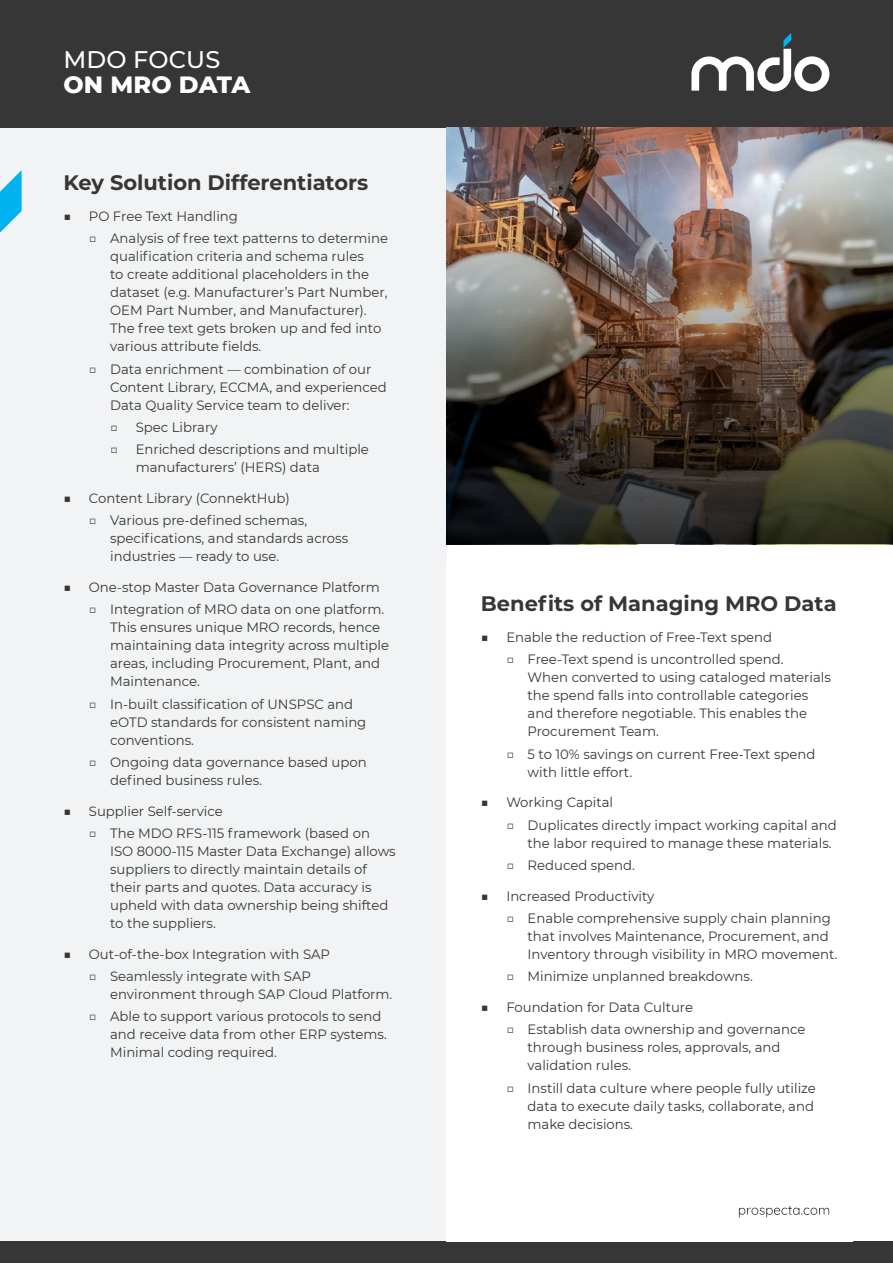
<style>
.page{position:relative;width:893px;height:1263px;background:#fff}
.page>*{position:absolute;margin:0;border:0;box-sizing:border-box;transform-origin:0 0}
.t1{font:800 24px "Montserrat";color:#fff}
.t2{font:500 24px "Montserrat";letter-spacing:.005em;color:#fff}
.t3{font:700 21px "Montserrat";color:#363636}
.t4{font:13.5px/18px "Montserrat";color:#363636}
</style>
<div class="page">
<div style="left:0;top:128px;width:446px;height:1135px;background:#f2f3f4"></div>
<div style="left:0;top:0;width:893px;height:128px;background:#363636"></div>
<svg style="left:691px;top:33px;width:138px;height:58px"></svg>
<div style="left:0;top:1241px;width:893px;height:22px;background:#363636"></div>
<img style="left:446px;top:128px;width:447px;height:416px">
<svg style="left:739px;top:1206px;width:90px;height:11px"></svg>
<svg style="left:0;top:170px;width:22px;height:63px"></svg>
<h1 class="t2" style="left:63px;top:42px;width:158px">MDO FOCUS</h1>
<h1 class="t1" style="left:63px;top:67px;width:188px">ON MRO DATA</h1>
<h2 class="t3" style="left:63px;top:168px;width:306px">Key Solution Differentiators</h2>
<p class="t4" style="left:63px;top:207px;width:176px">■ PO Free Text Handling</p>
<p class="t4" style="left:110px;top:229px;width:279px;text-indent:-21px">□ Analysis of free text patterns to determine qualification criteria and schema rules<br>to create additional placeholders in the dataset (e.g. Manufacturer’s Part Number, OEM Part Number, and Manufacturer).<br>The free text gets broken up and fed into various attribute fields.</p>
<p class="t4" style="left:110px;top:359px;width:278px;text-indent:-21px">□ Data enrichment — combination of our<br>Content Library, ECCMA, and experienced<br>Data Quality Service team to deliver:</p>
<p class="t4" style="left:110px;top:418px;width:109px">□ Spec Library</p>
<p class="t4" style="left:136px;top:440px;width:235px;text-indent:-26px">□ Enriched descriptions and multiple manufacturers’ (HERS) data</p>
<p class="t4" style="left:63px;top:489px;width:228px">■ Content Library (ConnektHub)</p>
<p class="t4" style="left:110px;top:511px;width:240px;text-indent:-21px">□ Various pre-defined schemas, specifications, and standards across industries — ready to use.</p>
<p class="t4" style="left:63px;top:578px;width:318px">■ One-stop Master Data Governance Platform</p>
<p class="t4" style="left:110px;top:600px;width:280px;text-indent:-21px">□ Integration of MRO data on one platform.<br>This ensures unique MRO records, hence maintaining data integrity across multiple areas, including Procurement, Plant, and Maintenance.</p>
<p class="t4" style="left:110px;top:694px;width:258px;text-indent:-21px">□ In-built classification of UNSPSC and eOTD standards for consistent naming conventions.</p>
<p class="t4" style="left:110px;top:752px;width:258px;text-indent:-21px">□ Ongoing data governance based upon defined business rules.</p>
<p class="t4" style="left:63px;top:801px;width:161px">■ Supplier Self-service</p>
<p class="t4" style="left:110px;top:823px;width:287px;text-indent:-21px">□ The MDO RFS-115 framework (based on ISO 8000-115 Master Data Exchange) allows suppliers to directly maintain details of their parts and quotes. Data accuracy is upheld with data ownership being shifted to the suppliers.</p>
<p class="t4" style="left:63px;top:944px;width:268px">■ Out-of-the-box Integration with SAP</p>
<p class="t4" style="left:110px;top:966px;width:284px;text-indent:-21px">□ Seamlessly integrate with SAP environment through SAP Cloud Platform.</p>
<p class="t4" style="left:110px;top:1007px;width:278px;text-indent:-21px">□ Able to support various protocols to send and receive data from other ERP systems.<br>Minimal coding required.</p>
<h2 class="t3" style="left:481px;top:589px;width:357px">Benefits of Managing MRO Data</h2>
<p class="t4" style="left:481px;top:628px;width:293px">■ Enable the reduction of Free-Text spend</p>
<p class="t4" style="left:528px;top:650px;width:305px;text-indent:-21px">□ Free-Text spend is uncontrolled spend.<br>When converted to using cataloged materials the spend falls into controllable categories and therefore negotiable. This enables the Procurement Team.</p>
<p class="t4" style="left:528px;top:744px;width:289px;text-indent:-21px">□ 5 to 10% savings on current Free-Text spend with little effort.</p>
<p class="t4" style="left:481px;top:793px;width:134px">■ Working Capital</p>
<p class="t4" style="left:528px;top:815px;width:311px;text-indent:-21px">□ Duplicates directly impact working capital and the labor required to manage these materials.</p>
<p class="t4" style="left:506px;top:856px;width:130px">□ Reduced spend.</p>
<p class="t4" style="left:481px;top:886px;width:175px">■ Increased Productivity</p>
<p class="t4" style="left:528px;top:909px;width:311px;text-indent:-21px">□ Enable comprehensive supply chain planning that involves Maintenance, Procurement, and<br>Inventory through visibility in MRO movement.</p>
<p class="t4" style="left:506px;top:967px;width:248px">□ Minimize unplanned breakdowns.</p>
<p class="t4" style="left:481px;top:998px;width:214px">■ Foundation for Data Culture</p>
<p class="t4" style="left:528px;top:1020px;width:279px;text-indent:-21px">□ Establish data ownership and governance through business roles, approvals, and validation rules.</p>
<p class="t4" style="left:528px;top:1078px;width:290px;text-indent:-21px">□ Instill data culture where people fully utilize data to execute daily tasks, collaborate, and make decisions.</p>
</div>
